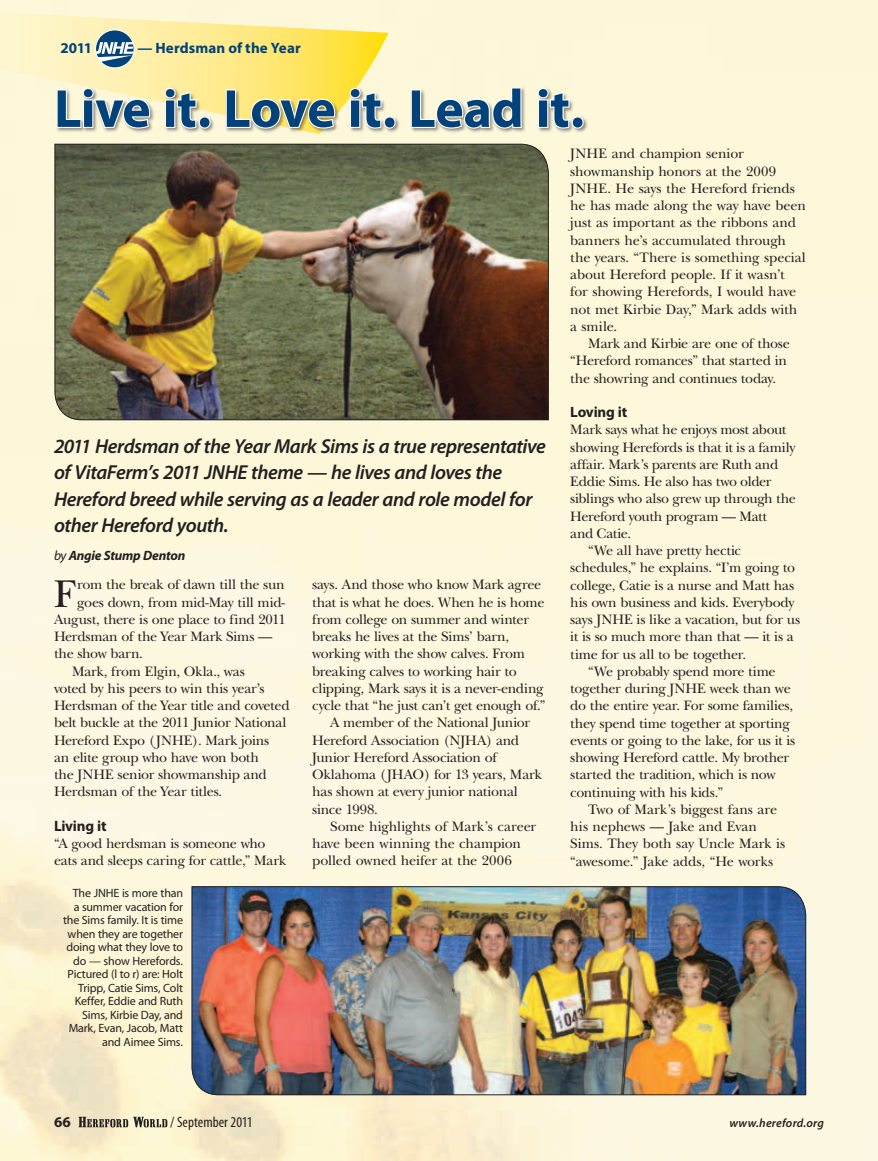
<style>
.page{position:relative;width:878px;height:1161px;background:#fff}
.page>*{position:absolute;margin:0;border:0;box-sizing:border-box;transform-origin:0 0}
.t1{font:700 54px "Myriad Pro";letter-spacing:-.01em;color:#004279}
.t2{font:40.35px "New Baskerville";color:#231f20}
.t3{font:italic 600 20.25px/26.2px "Myriad Pro";letter-spacing:-.02em;color:#231f20}
.t4{font:700 15px "Myriad Pro";letter-spacing:.005em;color:#004279}
.t5{font:700 15px "Myriad Pro";letter-spacing:-.015em;color:#231f20}
.t6{font:condensed 15px "Myriad Pro";letter-spacing:.005em;color:#231f20}
.t7{font:14.25px/17.2px "New Baskerville";letter-spacing:-.015em;color:#231f20}
.t8{font:italic 700 13.5px "Myriad Pro";letter-spacing:-.015em;color:#231f20}
.t9{font:12px/13.5px "Myriad Pro";letter-spacing:-.015em;color:#231f20;text-align:right}
.t10{font:italic 600 12px "Myriad Pro";letter-spacing:.015em;color:#231f20}
.s1{font-weight:400}
</style>
<div class="page">
<img style="left:0;top:0;width:878px;height:1161px">
<svg style="left:0;top:12px;width:388px;height:122px;background:#feefa4"></svg>
<div style="left:96px;top:30px;width:38px;height:38px;background:#004279;border-radius:50%"></div>
<div style="left:95px;top:30px;width:39px;height:38px;border:1px solid #fff;border-radius:50%"></div>
<svg style="left:95px;top:42px;width:39px;height:20px"></svg>
<img style="left:55px;top:144px;width:493px;height:276px">
<div style="left:55px;top:87px;width:533px;height:47px;background:#231f20;opacity:.5"></div>
<svg style="left:55px;top:87px;width:96px;height:43px"></svg>
<svg style="left:163px;top:87px;width:35px;height:43px"></svg>
<div style="left:199px;top:116px;width:12px;height:13px;border:2px solid #fff;border-radius:50%"></div>
<svg style="left:224px;top:88px;width:112px;height:42px"></svg>
<svg style="left:348px;top:87px;width:34px;height:43px"></svg>
<div style="left:384px;top:116px;width:11px;height:13px;border:2px solid #fff;border-radius:50%"></div>
<svg style="left:409px;top:86px;width:114px;height:44px"></svg>
<svg style="left:536px;top:87px;width:34px;height:43px"></svg>
<div style="left:571px;top:116px;width:12px;height:13px;border:2px solid #fff;border-radius:50%"></div>
<img style="left:192px;top:886px;width:614px;height:209px">
<svg style="left:79px;top:1117px;width:88px;height:10px"></svg>
<p class="t4" style="left:137px;top:40px;width:165px">— Herdsman of the Year</p>
<p class="t4" style="left:61px;top:40px;width:33px">2011</p>
<p class="t4" style="left:155px;top:40px;width:118px">Show Champions</p>
<h1 class="t1" style="left:54px;top:78px;width:531px">Live it. Love it. Lead it.</h1>
<h3 class="t3" style="left:54px;top:434px;width:493px">2011 Herdsman of the Year Mark Sims is a true representative of VitaFerm’s 2011 JNHE theme — he lives and loves the Hereford breed while serving as a leader and role model for other Hereford youth.</h3>
<p class="t8" style="left:54px;top:548px;width:133px"><span class="s1">by</span> Angie Stump Denton</p>
<h2 class="t2" style="left:54px;top:570px;width:23px">F</h2>
<p class="t7" style="left:77px;top:576px;width:209px">rom the break of dawn till the sun</p>
<p class="t7" style="left:77px;top:593px;width:209px">goes down, from mid-May till mid-</p>
<p class="t7" style="left:54px;top:611px;width:233px">August, there is one place to find 2011</p>
<p class="t7" style="left:54px;top:628px;width:220px">Herdsman of the Year Mark Sims —</p>
<p class="t7" style="left:54px;top:645px;width:90px">the show barn.</p>
<p class="t7" style="left:72px;top:663px;width:174px">Mark, from Elgin, Okla., was</p>
<p class="t7" style="left:54px;top:680px;width:212px">voted by his peers to win this year’s</p>
<p class="t7" style="left:54px;top:697px;width:237px">Herdsman of the Year title and coveted</p>
<p class="t7" style="left:54px;top:714px;width:234px">belt buckle at the 2011 Junior National</p>
<p class="t7" style="left:54px;top:732px;width:217px">Hereford Expo (JNHE). Mark joins</p>
<p class="t7" style="left:54px;top:749px;width:206px">an elite group who have won both</p>
<p class="t7" style="left:54px;top:766px;width:214px">the JNHE senior showmanship and</p>
<p class="t7" style="left:54px;top:783px;width:170px">Herdsman of the Year titles.</p>
<p class="t5" style="left:54px;top:817px;width:54px">Living it</p>
<p class="t7" style="left:54px;top:835px;width:233px">“A good herdsman is someone who eats and sleeps caring for cattle,” Mark</p>
<p class="t9" style="left:63px;top:886px;width:121px">The JNHE is more than<br>a summer vacation for the Sims family. It is time when they are together doing what they love to do — show Herefords.<br>Pictured (l to r) are: Holt<br>Tripp, Catie Sims, Colt<br>Keffer, Eddie and Ruth<br>Sims, Kirbie Day, and<br>Mark, Evan, Jacob, Matt and Aimee Sims.</p>
<p class="t7" style="left:312px;top:576px;width:231px">says. And those who know Mark agree</p>
<p class="t7" style="left:312px;top:594px;width:234px">that is what he does. When he is home</p>
<p class="t7" style="left:312px;top:611px;width:218px">from college on summer and winter</p>
<p class="t7" style="left:312px;top:628px;width:198px">breaks he lives at the Sims’ barn,</p>
<p class="t7" style="left:312px;top:645px;width:214px">working with the show calves. From</p>
<p class="t7" style="left:312px;top:663px;width:206px">breaking calves to working hair to</p>
<p class="t7" style="left:312px;top:680px;width:233px">clipping, Mark says it is a never-ending</p>
<p class="t7" style="left:312px;top:697px;width:235px">cycle that “he just can’t get enough of.”</p>
<p class="t7" style="left:330px;top:714px;width:201px">A member of the National Junior</p>
<p class="t7" style="left:312px;top:732px;width:208px">Hereford Association (NJHA) and</p>
<p class="t7" style="left:312px;top:749px;width:186px">Junior Hereford Association of</p>
<p class="t7" style="left:312px;top:766px;width:231px">Oklahoma (JHAO) for 13 years, Mark</p>
<p class="t7" style="left:312px;top:783px;width:207px">has shown at every junior national</p>
<p class="t7" style="left:312px;top:801px;width:67px">since 1998.</p>
<p class="t7" style="left:330px;top:818px;width:208px">Some highlights of Mark’s career</p>
<p class="t7" style="left:312px;top:835px;width:210px">have been winning the champion</p>
<p class="t7" style="left:312px;top:852px;width:201px">polled owned heifer at the 2006</p>
<p class="t7" style="left:570px;top:145px;width:237px">JNHE and champion senior showmanship honors at the 2009<br>JNHE. He says the Hereford friends he has made along the way have been just as important as the ribbons and banners he’s accumulated through the years. “There is something special about Hereford people. If it wasn’t<br>for showing Herefords, I would have not met Kirbie Day,” Mark adds with a smile.</p>
<p class="t7" style="left:570px;top:335px;width:221px;text-indent:18px">Mark and Kirbie are one of those “Hereford romances” that started in the showring and continues today.</p>
<p class="t5" style="left:570px;top:404px;width:58px">Loving it</p>
<p class="t7" style="left:570px;top:421px;width:218px">Mark says what he enjoys most about</p>
<p class="t7" style="left:570px;top:438px;width:227px">showing Herefords is that it is a family</p>
<p class="t7" style="left:570px;top:456px;width:209px">affair. Mark’s parents are Ruth and</p>
<p class="t7" style="left:570px;top:473px;width:203px">Eddie Sims. He also has two older</p>
<p class="t7" style="left:570px;top:490px;width:227px">siblings who also grew up through the</p>
<p class="t7" style="left:570px;top:507px;width:198px">Hereford youth program — Matt</p>
<p class="t7" style="left:570px;top:525px;width:62px">and Catie.</p>
<p class="t7" style="left:588px;top:542px;width:154px">“We all have pretty hectic</p>
<p class="t7" style="left:570px;top:559px;width:226px">schedules,” he explains. “I’m going to</p>
<p class="t7" style="left:570px;top:576px;width:225px">college, Catie is a nurse and Matt has</p>
<p class="t7" style="left:570px;top:594px;width:226px">his own business and kids. Everybody</p>
<p class="t7" style="left:570px;top:611px;width:231px">says JNHE is like a vacation, but for us</p>
<p class="t7" style="left:570px;top:628px;width:225px">it is so much more than that — it is a</p>
<p class="t7" style="left:570px;top:645px;width:177px">time for us all to be together.</p>
<p class="t7" style="left:588px;top:663px;width:189px">“We probably spend more time</p>
<p class="t7" style="left:570px;top:680px;width:222px">together during JNHE week than we</p>
<p class="t7" style="left:570px;top:697px;width:224px">do the entire year. For some families,</p>
<p class="t7" style="left:570px;top:714px;width:221px">they spend time together at sporting</p>
<p class="t7" style="left:570px;top:732px;width:226px">events or going to the lake, for us it is</p>
<p class="t7" style="left:570px;top:749px;width:220px">showing Hereford cattle. My brother</p>
<p class="t7" style="left:570px;top:766px;width:207px">started the tradition, which is now</p>
<p class="t7" style="left:570px;top:784px;width:154px">continuing with his kids.”</p>
<p class="t7" style="left:588px;top:801px;width:190px">Two of Mark’s biggest fans are</p>
<p class="t7" style="left:570px;top:818px;width:188px">his nephews — Jake and Evan</p>
<p class="t7" style="left:570px;top:835px;width:216px">Sims. They both say Uncle Mark is</p>
<p class="t7" style="left:570px;top:853px;width:204px">“awesome.” Jake adds, “He works</p>
<p class="t5" style="left:54px;top:1114px;width:18px">66</p>
<p class="t6" style="left:170px;top:1114px;width:84px">/ September 2011</p>
<p class="t10" style="left:729px;top:1117px;width:96px">www.hereford.org</p>
</div>
